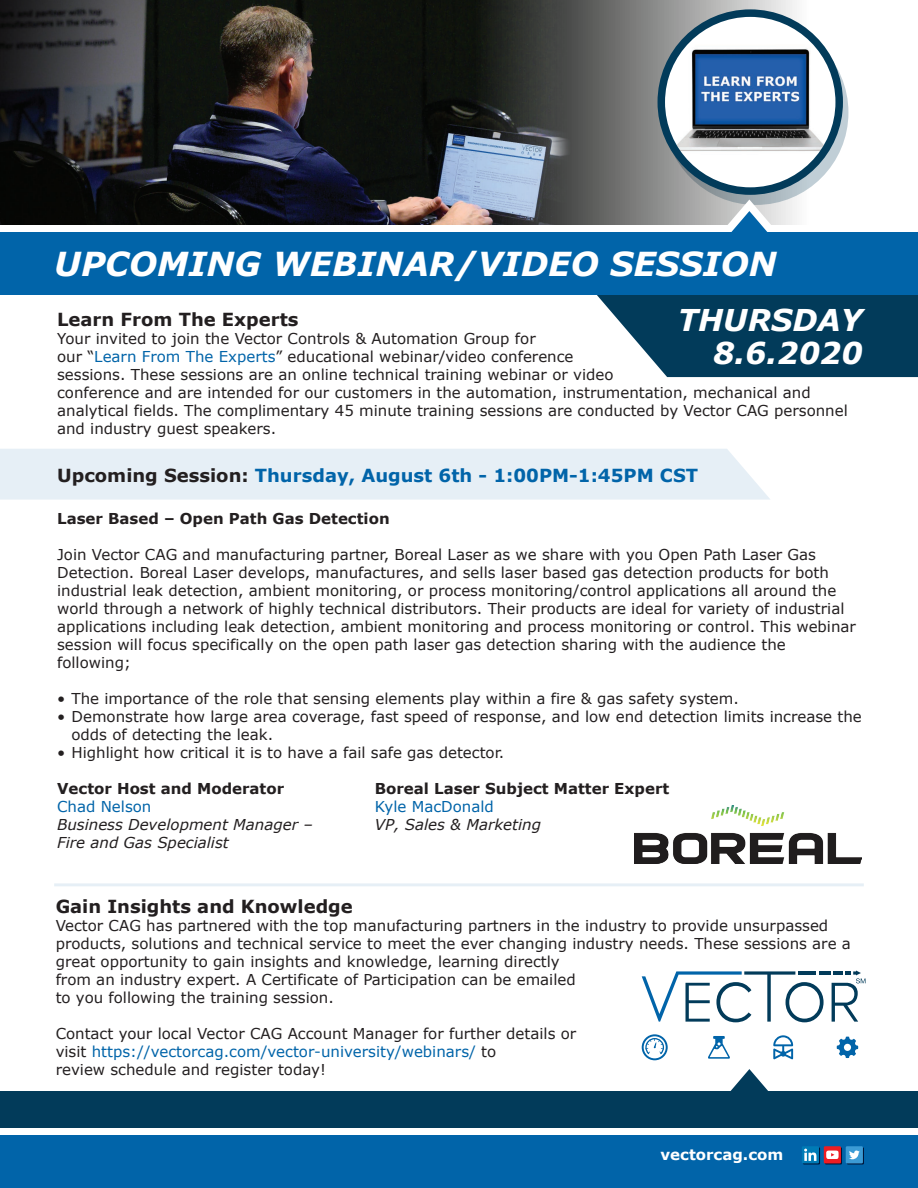
<style>
.page{position:relative;width:918px;height:1188px;background:#fff}
.page>*{position:absolute;margin:0;border:0;box-sizing:border-box;transform-origin:0 0}
.t1{font:italic 700 33px "Verdana";color:#fff}
.t2{font:italic 700 30px/33px "Verdana";color:#fff;text-align:right}
.t3{font:700 18px "Verdana";color:#0164a9}
.t4{font:700 18px "Verdana";color:#231f20}
.t5{font:15px/18px "Verdana";color:#231f20}
.t6{font:700 15px "Verdana";color:#231f20}
.t7{font:italic 15px "Verdana";color:#231f20}
.t8{font:15px "Verdana";color:#0164a9}
.t9{font:700 15px "Verdana";color:#fff}
.s1{color:#0164a9}
.s2{color:#231f20}
</style>
<div class="page">
<img style="left:0;top:0;width:476px;height:225px">
<svg style="left:476px;top:0;width:373px;height:225px;background:#787c7d"></svg>
<hr style="left:819px;top:971px;width:11px;height:4px;background:#023b5a">
<svg style="left:642px;top:971px;width:182px;height:51px"></svg>
<svg style="left:642px;top:1034px;width:26px;height:26px"></svg>
<svg style="left:837px;top:1037px;width:21px;height:21px"></svg>
<svg style="left:832px;top:971px;width:34px;height:51px"></svg>
<div style="left:0;top:1091px;width:918px;height:36px;background:#023b5a"></div>
<svg style="left:708px;top:1035px;width:85px;height:56px"></svg>
<div style="left:0;top:1135px;width:918px;height:53px;background:#0164a9"></div>
<svg style="left:803px;top:1147px;width:17px;height:18px"></svg>
<svg style="left:825px;top:1147px;width:17px;height:18px"></svg>
<div style="left:802px;top:1146px;width:17px;height:17px;background:#007bb6"></div>
<svg style="left:804px;top:1149px;width:12px;height:12px"></svg>
<div style="left:824px;top:1146px;width:17px;height:17px;background:#ee1d23"></div>
<svg style="left:826px;top:1151px;width:13px;height:8px"></svg>
<svg style="left:847px;top:1147px;width:17px;height:18px"></svg>
<div style="left:846px;top:1146px;width:17px;height:17px;background:#3c9bd5"></div>
<svg style="left:849px;top:1151px;width:11px;height:8px"></svg>
<div style="left:0;top:449px;width:770px;height:51px;background:#e6eff6"></div>
<svg style="left:667px;top:24px;width:178px;height:177px;background:#7f99a7"></svg>
<img style="left:661px;top:13px;width:178px;height:178px;border-radius:89px">
<div style="left:658px;top:9px;width:185px;height:186px;border:8px solid #023b5a;border-radius:50%"></div>
<svg style="left:597px;top:295px;width:321px;height:82px;background:#1e506c"></svg>
<div style="left:0;top:233px;width:918px;height:62px;background:#0164a9"></div>
<svg style="left:724px;top:200px;width:51px;height:33px"></svg>
<hr style="left:54px;top:883px;width:810px;height:3px;background:#0164a9">
<img style="left:635px;top:805px;width:226px;height:59px">
<h1 class="t1" style="left:54px;top:243px;width:724px">UPCOMING WEBINAR/VIDEO SESSION</h1>
<h2 class="t2" style="left:678px;top:303px;width:187px">THURSDAY<br>8.6.2020</h2>
<p class="t4" style="left:57px;top:308px;width:243px">Learn From The Experts</p>
<p class="t5" style="left:57px;top:329px;width:792px">Your invited to join the Vector Controls &amp; Automation Group for<br>our “<span class="s1">Learn From The Experts</span>” educational webinar/video conference<br>sessions. These sessions are an online technical training webinar or video<br>conference and are intended for our customers in the automation, instrumentation, mechanical and analytical fields. The complimentary 45 minute training sessions are conducted by Vector CAG personnel and industry guest speakers.</p>
<p class="t3" style="left:57px;top:464px;width:642px"><span class="s2">Upcoming Session:</span> Thursday, August 6th - 1:00PM-1:45PM CST</p>
<p class="t6" style="left:57px;top:509px;width:334px">Laser Based – Open Path Gas Detection</p>
<p class="t5" style="left:57px;top:545px;width:800px">Join Vector CAG and manufacturing partner, Boreal Laser as we share with you Open Path Laser Gas Detection. Boreal Laser develops, manufactures, and sells laser based gas detection products for both industrial leak detection, ambient monitoring, or process monitoring/control applications all around the world through a network of highly technical distributors. Their products are ideal for variety of industrial applications including leak detection, ambient monitoring and process monitoring or control. This webinar session will focus specifically on the open path laser gas detection sharing with the audience the following;</p>
<p class="t5" style="left:57px;top:689px;width:683px">• The importance of the role that sensing elements play within a fire &amp; gas safety system.</p>
<p class="t5" style="left:72px;top:707px;width:792px;text-indent:-14px">• Demonstrate how large area coverage, fast speed of response, and low end detection limits increase the odds of detecting the leak.</p>
<p class="t5" style="left:57px;top:743px;width:449px">• Highlight how critical it is to have a fail safe gas detector.</p>
<p class="t6" style="left:57px;top:779px;width:229px">Vector Host and Moderator</p>
<p class="t6" style="left:375px;top:779px;width:296px">Boreal Laser Subject Matter Expert</p>
<p class="t8" style="left:57px;top:797px;width:96px">Chad Nelson</p>
<p class="t8" style="left:375px;top:797px;width:121px">Kyle MacDonald</p>
<p class="t7" style="left:57px;top:815px;width:257px">Business Development Manager –</p>
<p class="t7" style="left:375px;top:815px;width:168px">VP, Sales &amp; Marketing</p>
<p class="t7" style="left:57px;top:833px;width:173px">Fire and Gas Specialist</p>
<p class="t4" style="left:56px;top:895px;width:299px">Gain Insights and Knowledge</p>
<p class="t5" style="left:56px;top:916px;width:797px">Vector CAG has partnered with the top manufacturing partners in the industry to provide unsurpassed products, solutions and technical service to meet the ever changing industry needs. These sessions are a great opportunity to gain insights and knowledge, learning directly<br>from an industry expert. A Certificate of Participation can be emailed<br>to you following the training session.</p>
<p class="t5" style="left:56px;top:1024px;width:522px">Contact your local Vector CAG Account Manager for further details or visit <span class="s1">https://vectorcag.com/vector-university/webinars/</span> to<br>review schedule and register today!</p>
<p class="t9" style="left:660px;top:1145px;width:124px">vectorcag.com</p>
</div>
